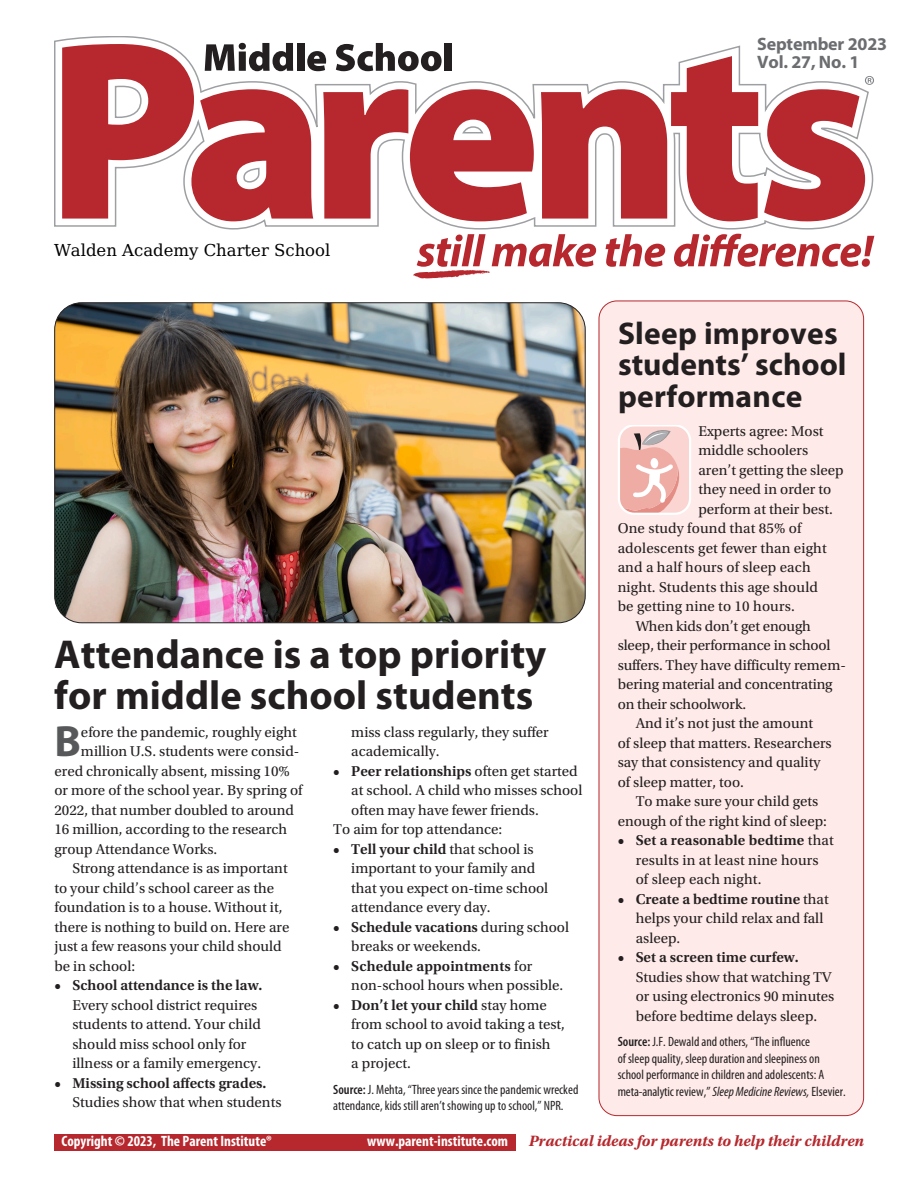
<style>
.page{position:relative;width:918px;height:1188px;background:#fff}
.page>*{position:absolute;margin:0;border:0;box-sizing:border-box;transform-origin:0 0}
.t1{font:700 43.95px "Myriad Pro";color:#57585a}
.t2{font:700 40.5px/40.5px "Myriad Pro";color:#231f20}
.t3{font:700 31.5px/31.5px "Myriad Pro";letter-spacing:.01em;color:#231f20}
.t4{font:700 18px/18px "Myriad Pro";letter-spacing:-.01em;color:#6c6d70}
.t5{font:16.5px "DejaVu Math Te X Gyre";color:#000}
.t6{font:italic 700 15.75px "Utopia Std";color:#b6282d}
.t7{font:15px/19.5px "Utopia Std";color:#231f20}
.t8{font:600 15px "Utopia Std";color:#231f20}
.t9{font:700 condensed 15px "Myriad Pro";color:#fff}
.t10{font:condensed 13.5px/16.5px "Myriad Pro";color:#231f20}
.s1{font-weight:400}
.s2{font-weight:600}
.s3{font-style:italic}
</style>
<div class="page">
<svg style="left:54px;top:36px;width:794px;height:194px"></svg>
<svg style="left:606px;top:234px;width:59px;height:33px"></svg>
<svg style="left:674px;top:234px;width:200px;height:33px"></svg>
<svg style="left:62px;top:43px;width:472px;height:178px"></svg>
<div style="left:445px;top:43px;width:7px;height:28px;background:#231f20"></div>
<svg style="left:413px;top:234px;width:183px;height:44px"></svg>
<svg style="left:764px;top:76px;width:110px;height:145px"></svg>
<div style="left:599px;top:301px;width:265px;height:815px;background:#feeae8;border-radius:18px"></div>
<svg style="left:618px;top:425px;width:73px;height:90px;background:#f0c6c2"></svg>
<div style="left:54px;top:1134px;width:462px;height:16px;background:#b6282d"></div>
<img style="left:55px;top:304px;width:529px;height:319px">
<p class="t4" style="left:757px;top:34px;width:131px">September 2023<br>Vol. 27, No. 1</p>
<p class="t5" style="left:54px;top:243px;width:278px">Walden Academy Charter School</p>
<h2 class="t2" style="left:54px;top:633px;width:494px">Attendance is a top priority for middle school students</h2>
<h1 class="t1" style="left:54px;top:713px;width:28px">B</h1>
<p class="t7" style="left:81px;top:723px;width:217px">efore the pandemic, roughly eight</p>
<p class="t7" style="left:81px;top:742px;width:220px">million U.S. students were consid-</p>
<p class="t7" style="left:54px;top:762px;width:237px">ered chronically absent, missing 10%</p>
<p class="t7" style="left:54px;top:781px;width:250px">or more of the school year. By spring of</p>
<p class="t7" style="left:54px;top:801px;width:241px">2022, that number doubled to around</p>
<p class="t7" style="left:54px;top:820px;width:234px">16 million, according to the research</p>
<p class="t7" style="left:54px;top:840px;width:164px">group Attendance Works.</p>
<p class="t7" style="left:72px;top:859px;width:217px">Strong attendance is as important</p>
<p class="t7" style="left:54px;top:879px;width:221px">to your child’s school career as the</p>
<p class="t7" style="left:54px;top:898px;width:229px">foundation is to a house. Without it,</p>
<p class="t7" style="left:54px;top:918px;width:236px">there is nothing to build on. Here are</p>
<p class="t7" style="left:54px;top:937px;width:229px">just a few reasons your child should</p>
<p class="t7" style="left:54px;top:957px;width:82px">be in school:</p>
<p class="t8" style="left:54px;top:977px;width:210px">• School attendance is the law.</p>
<p class="t7" style="left:72px;top:996px;width:190px">Every school district requires students to attend. Your child should miss school only for illness or a family emergency.</p>
<p class="t8" style="left:54px;top:1075px;width:214px">• Missing school affects grades.</p>
<p class="t7" style="left:72px;top:1093px;width:211px">Studies show that when students</p>
<p class="t7" style="left:351px;top:723px;width:199px">miss class regularly, they suffer academically.</p>
<p class="t8" style="left:333px;top:763px;width:246px">• Peer relationships <span class="s1">often get started</span></p>
<p class="t7" style="left:351px;top:781px;width:233px">at school. A child who misses school</p>
<p class="t7" style="left:351px;top:801px;width:189px">often may have fewer friends.</p>
<p class="t7" style="left:333px;top:820px;width:170px">To aim for top attendance:</p>
<p class="t7" style="left:351px;top:840px;width:199px;text-indent:-18px"><span class="s2">• Tell your child</span> that school is important to your family and that you expect on-time school attendance every day.</p>
<p class="t7" style="left:351px;top:918px;width:219px;text-indent:-18px"><span class="s2">• Schedule vacations</span> during school breaks or weekends.</p>
<p class="t7" style="left:351px;top:957px;width:213px;text-indent:-18px"><span class="s2">• Schedule appointments</span> for non-school hours when possible.</p>
<p class="t7" style="left:351px;top:996px;width:215px;text-indent:-18px"><span class="s2">• Don’t let your child</span> stay home from school to avoid taking a test, to catch up on sleep or to finish<br>a project.</p>
<p class="t10" style="left:333px;top:1081px;width:247px"><span class="s2">Source:</span> J. Mehta, “Three years since the pandemic wrecked attendance, kids still aren’t showing up to school,” NPR.</p>
<h3 class="t3" style="left:618px;top:316px;width:230px">Sleep improves students’ school performance</h3>
<p class="t7" style="left:698px;top:422px;width:127px">Experts agree: Most</p>
<p class="t7" style="left:698px;top:441px;width:111px">middle schoolers</p>
<p class="t7" style="left:698px;top:461px;width:147px">aren’t getting the sleep</p>
<p class="t7" style="left:698px;top:480px;width:134px">they need in order to</p>
<p class="t7" style="left:698px;top:500px;width:136px">perform at their best.</p>
<p class="t7" style="left:618px;top:519px;width:185px">One study found that 85% of</p>
<p class="t7" style="left:618px;top:539px;width:210px">adolescents get fewer than eight</p>
<p class="t7" style="left:618px;top:558px;width:195px">and a half hours of sleep each</p>
<p class="t7" style="left:618px;top:578px;width:202px">night. Students this age should</p>
<p class="t7" style="left:618px;top:597px;width:179px">be getting nine to 10 hours.</p>
<p class="t7" style="left:636px;top:617px;width:177px">When kids don’t get enough</p>
<p class="t7" style="left:618px;top:636px;width:214px">sleep, their performance in school</p>
<p class="t7" style="left:618px;top:656px;width:230px">suffers. They have difficulty remem-</p>
<p class="t7" style="left:618px;top:675px;width:216px">bering material and concentrating</p>
<p class="t7" style="left:618px;top:695px;width:130px">on their schoolwork.</p>
<p class="t7" style="left:636px;top:714px;width:179px">And it’s not just the amount</p>
<p class="t7" style="left:618px;top:734px;width:216px">of sleep that matters. Researchers</p>
<p class="t7" style="left:618px;top:753px;width:204px">say that consistency and quality</p>
<p class="t7" style="left:618px;top:773px;width:128px">of sleep matter, too.</p>
<p class="t7" style="left:636px;top:792px;width:184px">To make sure your child gets</p>
<p class="t7" style="left:618px;top:812px;width:211px">enough of the right kind of sleep:</p>
<p class="t7" style="left:636px;top:831px;width:200px;text-indent:-18px"><span class="s2">• Set a reasonable bedtime</span> that results in at least nine hours of sleep each night.</p>
<p class="t7" style="left:636px;top:890px;width:195px;text-indent:-18px"><span class="s2">• Create a bedtime routine</span> that helps your child relax and fall asleep.</p>
<p class="t8" style="left:618px;top:949px;width:182px">• Set a screen time curfew.</p>
<p class="t7" style="left:636px;top:968px;width:200px">Studies show that watching TV or using electronics 90 minutes before bedtime delays sleep.</p>
<p class="t10" style="left:618px;top:1033px;width:230px"><span class="s2">Source:</span> J.F. Dewald and others, “The influence<br>of sleep quality, sleep duration and sleepiness on school performance in children and adolescents: A meta-analytic review,” <span class="s3">Sleep Medicine Reviews,</span> Elsevier.</p>
<p class="t9" style="left:62px;top:1132px;width:212px">Copyright © 2023, The Parent Institute®</p>
<p class="t9" style="left:367px;top:1132px;width:142px">www.parent-institute.com</p>
<p class="t6" style="left:529px;top:1132px;width:337px">Practical ideas for parents to help their children</p>
</div>
